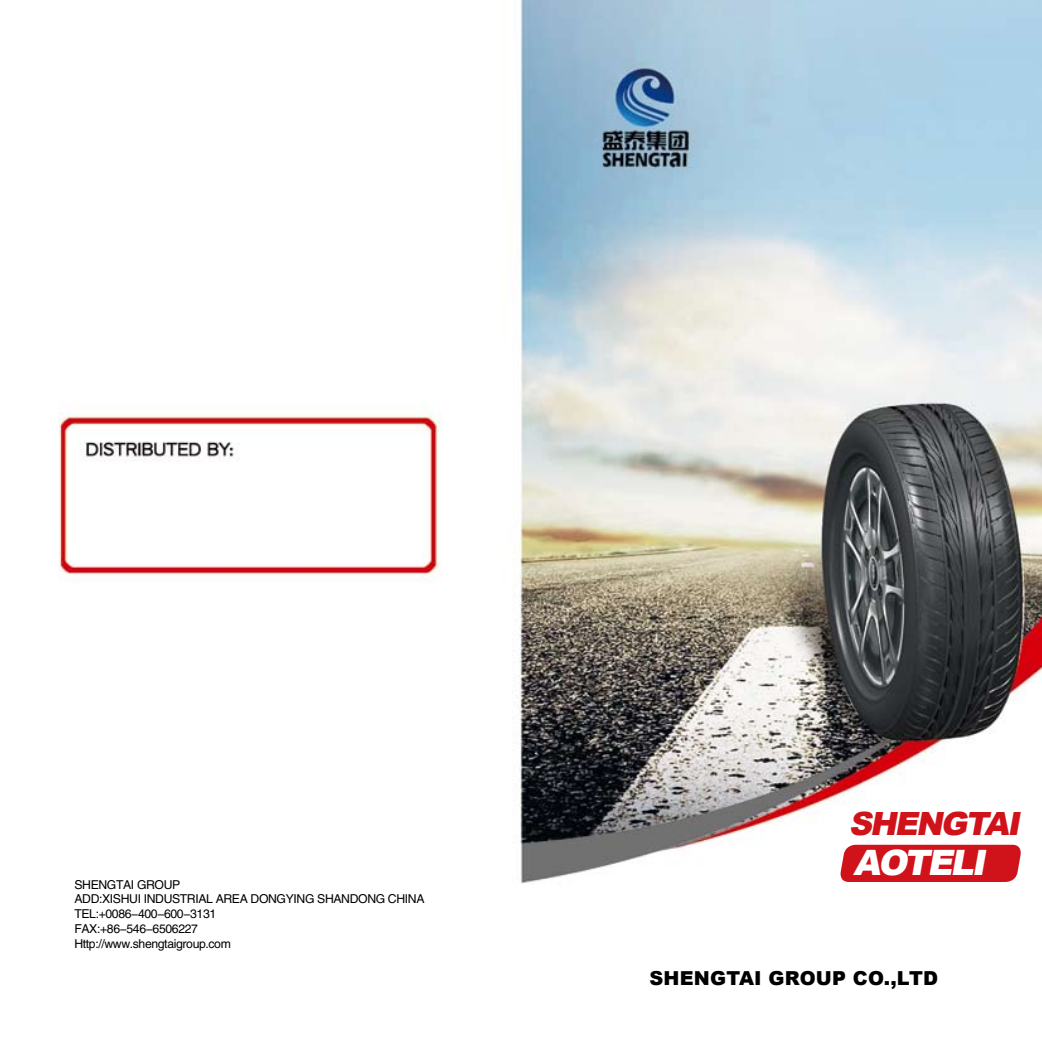
<style>
.page{position:relative;width:1042px;height:1042px;background:#fff}
.page>*{position:absolute;margin:0;border:0;box-sizing:border-box;transform-origin:0 0}
.t1{font:italic 900 35px "Arial";color:#fff}
.t2{font:italic 900 32.02px "Arial";color:#d0121b}
.t3{font:900 19.25px "Arial";letter-spacing:.01em;color:#000}
.t4{font:12.25px/14.7px "FZHTJW GB1 0";letter-spacing:-.03em;color:#000}
</style>
<div class="page">
<img style="left:58px;top:0;width:984px;height:884px">
<div style="left:839px;top:845px;width:183px;height:37px;background:#d0121b"></div>
<p class="t4" style="left:74px;top:877px;width:352px">SHENGTAI GROUP<br>ADD:XISHUI INDUSTRIAL AREA DONGYING SHANDONG CHINA<br>TEL:+0086-400-600-3131<br>FAX:+86-546-6506227<br>Http://www.shengtaigroup.com</p>
<h2 class="t2" style="left:848px;top:800px;width:180px">SHENGTAI</h2>
<h1 class="t1" style="left:853px;top:837px;width:142px">AOTELI</h1>
<h3 class="t3" style="left:649px;top:964px;width:290px">SHENGTAI GROUP CO.,LTD</h3>
</div>
